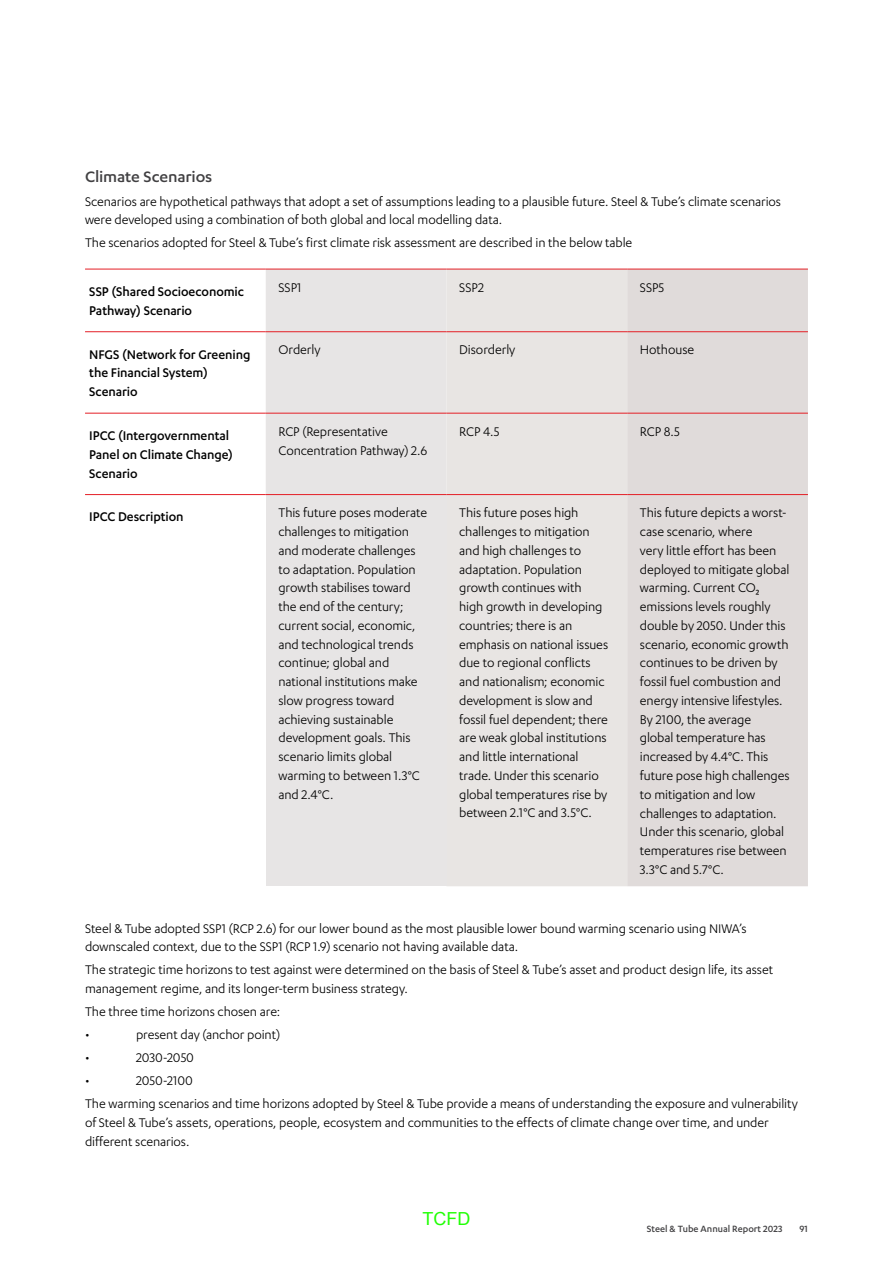
<style>
.page{position:relative;width:893px;height:1263px;background:#fff}
.page>*{position:absolute;margin:0;border:0;box-sizing:border-box;transform-origin:0 0}
.t1{font:18px "Arial";color:#21ff05}
.t2{font:500 17.55px "Karbon";letter-spacing:-.01em;color:#414042;scale:1.04 1}
.t3{font:14.55px/18.8px "Karbon";letter-spacing:-.005em;color:#000}
.t4{font:500 14.55px/18.8px "Karbon";letter-spacing:-.005em;color:#000}
.t5{font:500 10.5px "Karbon";color:#414042}
</style>
<div class="page">
<svg style="left:85px;top:332px;width:181px;height:164px"></svg>
<div style="left:266px;top:270px;width:180px;height:224px;background:#e7e5e5"></div>
<div style="left:446px;top:270px;width:181px;height:616px;background:#e8e5e3"></div>
<div style="left:627px;top:270px;width:181px;height:616px;background:#e0dbda"></div>
<div style="left:266px;top:495px;width:180px;height:391px;background:#e7e5e5"></div>
<hr style="left:85px;top:331px;width:181px;height:1px;background:#e41f26">
<hr style="left:266px;top:331px;width:180px;height:1px;background:#e41f26">
<hr style="left:446px;top:331px;width:181px;height:1px;background:#e41f26">
<hr style="left:627px;top:331px;width:181px;height:1px;background:#e41f26">
<hr style="left:85px;top:413px;width:181px;height:1px;background:#e41f26">
<hr style="left:266px;top:413px;width:180px;height:1px;background:#e41f26">
<hr style="left:446px;top:413px;width:181px;height:1px;background:#e41f26">
<hr style="left:627px;top:413px;width:181px;height:1px;background:#e41f26">
<hr style="left:85px;top:494px;width:181px;height:1px;background:#e41f26">
<hr style="left:266px;top:494px;width:180px;height:1px;background:#e41f26">
<hr style="left:446px;top:494px;width:181px;height:1px;background:#e41f26">
<hr style="left:627px;top:494px;width:181px;height:1px;background:#e41f26">
<hr style="left:85px;top:269px;width:181px;height:1px;background:#e41f26">
<hr style="left:266px;top:269px;width:180px;height:1px;background:#e41f26">
<hr style="left:446px;top:269px;width:181px;height:1px;background:#e41f26">
<hr style="left:627px;top:269px;width:181px;height:1px;background:#e41f26">
<p class="t2" style="left:85px;top:167px;width:124px">Climate Scenarios</p>
<p class="t3" style="left:85px;top:191px;width:698px">Scenarios are hypothetical pathways that adopt a set of assumptions leading to a plausible future. Steel &amp; Tube’s climate scenarios were developed using a combination of both global and local modelling data.</p>
<p class="t3" style="left:85px;top:233px;width:549px">The scenarios adopted for Steel &amp; Tube’s first climate risk assessment are described in the below table</p>
<p class="t4" style="left:89px;top:282px;width:156px">SSP (Shared Socioeconomic<br>Pathway) Scenario</p>
<p class="t3" style="left:279px;top:277px;width:25px">SSP1</p>
<p class="t3" style="left:459px;top:277px;width:24px">SSP2</p>
<p class="t3" style="left:640px;top:277px;width:26px">SSP5</p>
<p class="t4" style="left:89px;top:344px;width:163px">NFGS (Network for Greening the Financial System)<br>Scenario</p>
<p class="t3" style="left:279px;top:340px;width:44px">Orderly</p>
<p class="t3" style="left:459px;top:340px;width:58px">Disorderly</p>
<p class="t3" style="left:640px;top:340px;width:56px">Hothouse</p>
<p class="t4" style="left:89px;top:426px;width:145px">IPCC (Intergovernmental<br>Panel on Climate Change)<br>Scenario</p>
<p class="t3" style="left:279px;top:422px;width:150px">RCP (Representative<br>Concentration Pathway) 2.6</p>
<p class="t3" style="left:459px;top:422px;width:42px">RCP 4.5</p>
<p class="t3" style="left:640px;top:422px;width:42px">RCP 8.5</p>
<p class="t4" style="left:89px;top:507px;width:96px">IPCC Description</p>
<p class="t3" style="left:279px;top:503px;width:150px">This future poses moderate challenges to mitigation and moderate challenges to adaptation. Population growth stabilises toward the end of the century; current social, economic, and technological trends continue; global and national institutions make slow progress toward achieving sustainable development goals. This scenario limits global warming to between 1.3°C and 2.4°C.</p>
<p class="t3" style="left:459px;top:503px;width:151px">This future poses high challenges to mitigation and high challenges to adaptation. Population growth continues with high growth in developing countries; there is an emphasis on national issues due to regional conflicts and nationalism; economic development is slow and fossil fuel dependent; there are weak global institutions and little international trade. Under this scenario global temperatures rise by between 2.1°C and 3.5°C.</p>
<p class="t3" style="left:640px;top:503px;width:151px">This future depicts a worst&shy;case scenario, where<br>very little effort has been deployed to mitigate global warming. Current CO2 emissions levels roughly double by 2050. Under this scenario, economic growth continues to be driven by fossil fuel combustion and energy intensive lifestyles.<br>By 2100, the average<br>global temperature has increased by 4.4°C. This future pose high challenges to mitigation and low challenges to adaptation.<br>Under this scenario, global temperatures rise between<br>3.3°C and 5.7°C.</p>
<p class="t3" style="left:85px;top:918px;width:663px">Steel &amp; Tube adopted SSP1 (RCP 2.6) for our lower bound as the most plausible lower bound warming scenario using NIWA’s downscaled context, due to the SSP1 (RCP 1.9) scenario not having available data.</p>
<p class="t3" style="left:85px;top:960px;width:690px">The strategic time horizons to test against were determined on the basis of Steel &amp; Tube’s asset and product design life, its asset management regime, and its longer-term business strategy.</p>
<p class="t3" style="left:85px;top:1000px;width:197px;line-height:23px">The three time horizons chosen are: •</p>
<p class="t3" style="left:136px;top:1025px;width:146px">present day (anchor point)</p>
<p class="t3" style="left:85px;top:1048px;width:6px">•</p>
<p class="t3" style="left:136px;top:1048px;width:59px">2030-2050</p>
<p class="t3" style="left:85px;top:1071px;width:6px">•</p>
<p class="t3" style="left:85px;top:1069px;width:714px;line-height:23px;text-indent:51px">2050-2100<br>The warming scenarios and time horizons adopted by Steel &amp; Tube provide a means of understanding the exposure and vulnerability</p>
<p class="t3" style="left:85px;top:1113px;width:685px">of Steel &amp; Tube’s assets, operations, people, ecosystem and communities to the effects of climate change over time, and under different scenarios.</p>
<p class="t1" style="left:422px;top:1207px;width:49px">TCFD</p>
<p class="t5" style="left:647px;top:1223px;width:137px">Steel &amp; Tube Annual Report 2023</p>
<p class="t5" style="left:800px;top:1223px;width:10px">91</p>
</div>
